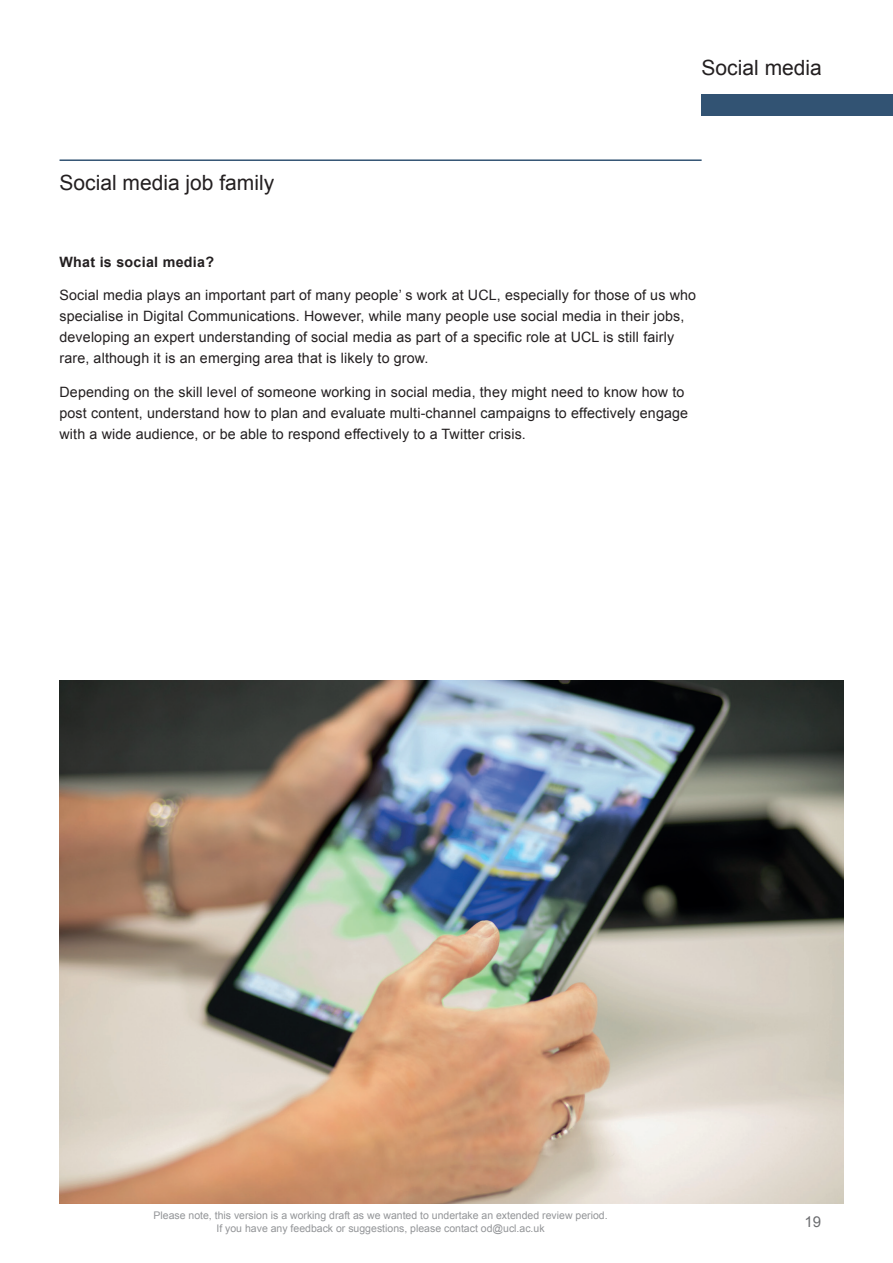
<style>
.page{position:relative;width:893px;height:1263px;background:#fff}
.page>*{position:absolute;margin:0;border:0;box-sizing:border-box;transform-origin:0 0}
.t1{font:21px "Arial";color:#231f20}
.t2{font:15px "Arial";color:#6c6d70}
.t3{font:14.25px/21px "Arial";letter-spacing:.01em;color:#231f20}
.t4{font:700 14.25px "Arial";letter-spacing:.02em;color:#231f20}
.t5{font:10.5px/12.6px "Arial";color:#939598;text-align:center}
</style>
<div class="page">
<div style="left:702px;top:95px;width:191px;height:21px;background:#325373"></div>
<hr style="left:60px;top:159px;width:642px;height:2px;background:#325373">
<img style="left:60px;top:681px;width:783px;height:522px">
<h1 class="t1" style="left:60px;top:169px;width:216px">Social media job family</h1>
<h1 class="t1" style="left:702px;top:54px;width:122px">Social media</h1>
<p class="t4" style="left:60px;top:252px;width:156px">What is social media?</p>
<p class="t3" style="left:60px;top:285px;width:638px">Social media plays an important part of many people’ s work at UCL, especially for those of us who specialise in Digital Communications. However, while many people use social media in their jobs, developing an expert understanding of social media as part of a specific role at UCL is still fairly rare, although it is an emerging area that is likely to grow.</p>
<p class="t3" style="left:60px;top:382px;width:630px">Depending on the skill level of someone working in social media, they might need to know how to post content, understand how to plan and evaluate multi-channel campaigns to effectively engage with a wide audience, or be able to respond effectively to a Twitter crisis.</p>
<p class="t5" style="left:154px;top:1209px;width:456px">Please note, this version is a working draft as we wanted to undertake an extended review period.<br>If you have any feedback or suggestions, please contact od@ucl.ac.uk</p>
<p class="t2" style="left:804px;top:1212px;width:18px">19</p>
</div>
